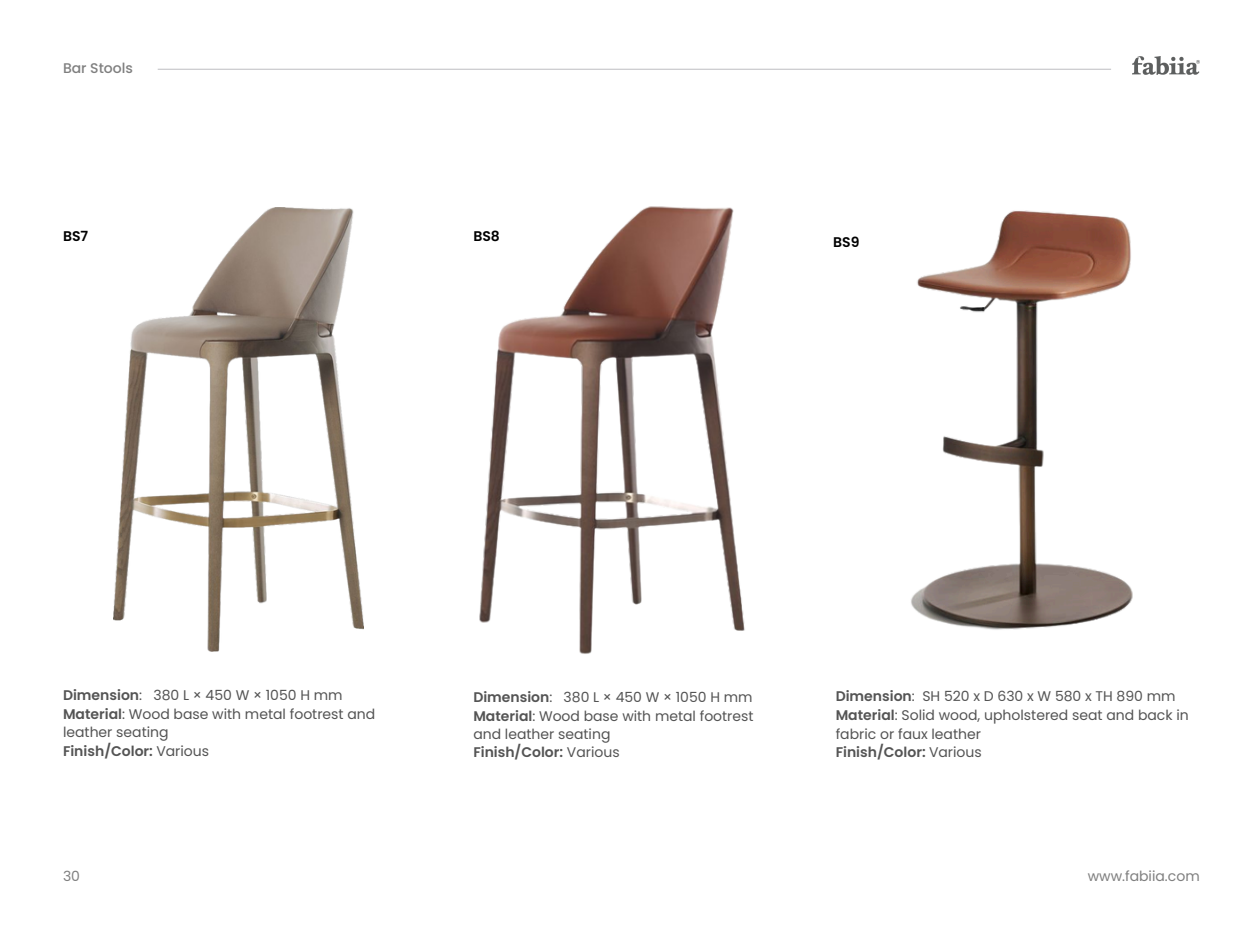
<style>
.page{position:relative;width:1260px;height:945px;background:#fff}
.page>*{position:absolute;margin:0;border:0;box-sizing:border-box;transform-origin:0 0}
.t1{font:14px/18.7px "Poppins";color:#545454}
.t2{font:600 14px "Poppins";color:#545454}
.t3{font:14px "Poppins";color:#7f7f7f}
.t4{font:500 14px "Poppins";color:#7f7f7f}
.t5{font:600 14px "Poppins";color:#000}
.s1{font-weight:600}
.s2{font-weight:400}
</style>
<div class="page">
<img style="left:1132px;top:56px;width:67px;height:18px">
<hr style="left:158px;top:69px;width:953px;height:1px;background:#cdcdd0">
<img style="left:114px;top:208px;width:249px;height:444px">
<img style="left:479px;top:206px;width:266px;height:448px">
<img style="left:911px;top:210px;width:222px;height:420px">
<h2 class="t4" style="left:63px;top:58px;width:72px">Bar Stools</h2>
<p class="t5" style="left:63px;top:226px;width:27px">BS7</p>
<p class="t5" style="left:473px;top:226px;width:28px">BS8</p>
<h1 class="t5" style="left:833px;top:232px;width:28px">BS9</h1>
<p class="t1" style="left:63px;top:686px;width:281px"><span class="s1">Dimension</span>: 380 L × 450 W × 1050 H mm</p>
<h1 class="t1" style="left:63px;top:704px;width:314px"><span class="s1">Material</span>: Wood base with metal footrest and leather seating</h1>
<p class="t2" style="left:63px;top:741px;width:148px">Finish/Color: <span class="s2">Various</span></p>
<p class="t1" style="left:473px;top:688px;width:281px"><span class="s1">Dimension</span>: 380 L × 450 W × 1050 H mm</p>
<p class="t1" style="left:473px;top:707px;width:282px"><span class="s1">Material</span>: Wood base with metal footrest and leather seating</p>
<p class="t2" style="left:473px;top:743px;width:148px">Finish/Color: <span class="s2">Various</span></p>
<h1 class="t1" style="left:836px;top:687px;width:341px"><span class="s1">Dimension</span>: SH 520 x D 630 x W 580 x TH 890 mm</h1>
<p class="t1" style="left:836px;top:706px;width:355px"><span class="s1">Material</span>: Solid wood, upholstered seat and back in fabric or faux leather</p>
<p class="t2" style="left:836px;top:743px;width:148px">Finish/Color: <span class="s2">Various</span></p>
<p class="t3" style="left:63px;top:866px;width:19px">30</p>
<p class="t3" style="left:1088px;top:866px;width:114px">www.fabiia.com</p>
</div>
